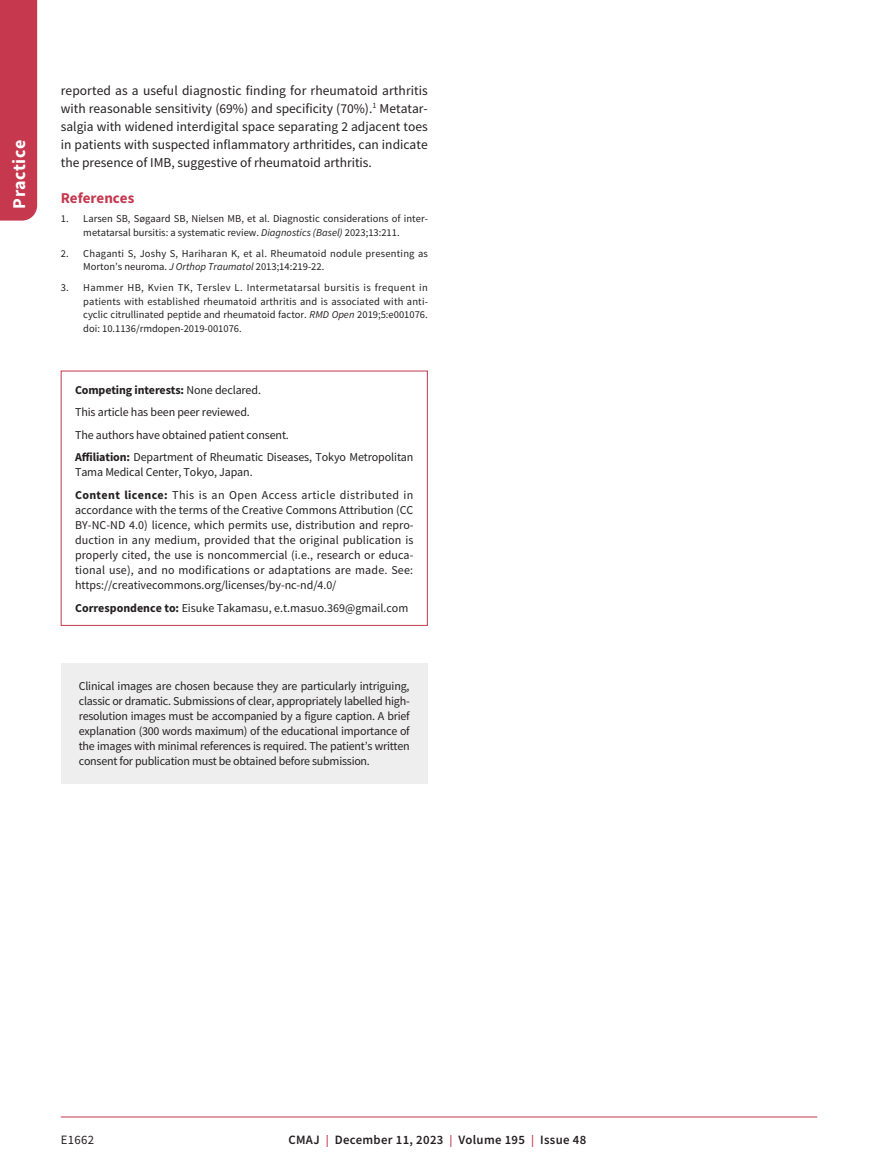
<style>
.page{position:relative;width:878px;height:1175px;background:#fff}
.page>*{position:absolute;margin:0;border:0;box-sizing:border-box;transform-origin:0 0}
.t1{font:700 18px "Source Sans Pro";letter-spacing:.025em;color:#fff}
.t2{font:700 15px "Source Sans Pro";color:#c5384e}
.t3{font:13.5px/18px "Source Sans Pro";color:#231f20;text-align:justify}
.t4{font:600 12.75px "Source Sans Pro";letter-spacing:.025em;color:#231f20}
.t5{font:12.75px "Source Sans Pro";letter-spacing:.025em;color:#231f20}
.t6{font:12px/15px "Source Sans Pro";letter-spacing:-.01em;color:#231f20;text-align:justify}
.t7{font:12px/22.5px "Source Sans Pro";letter-spacing:.03em;color:#231f20}
.t8{font:10.5px/13.5px "Source Sans Pro";color:#231f20;text-align:center}
.t9{font:10.5px/13.5px "Source Sans Pro";letter-spacing:.02em;color:#231f20}
.s1{font-style:italic}
.s2{font-weight:700}
.s3{font-size:12px;color:#c5384e}
</style>
<div class="page">
<div style="left:0;top:0;width:37px;height:220px;background:#c5384e"></div>
<hr style="left:61px;top:1116px;width:756px;height:1px;background:#c5384e">
<div style="left:61px;top:663px;width:367px;height:120px;background:#eeeeef"></div>
<div style="left:61px;top:370px;width:367px;height:256px;border:1px solid #c5384e"></div>
<h1 class="t1" style="left:7px;top:208px;width:70px;rotate:-90deg">Practice</h1>
<p class="t3" style="left:61px;top:81px;width:368px">reported as a useful diagnostic finding for rheumatoid arthritis with reasonable sensitivity (69%) and specificity (70%).<sup>1</sup> Metatar&shy;salgia with widened interdigital space separating 2 adjacent toes in patients with suspected inflammatory arthritides, can indicate the presence of IMB, suggestive of rheumatoid arthritis.</p>
<p class="t2" style="left:61px;top:187px;width:75px">References</p>
<p class="t8" style="left:61px;top:212px;width:369px">1. Larsen SB, Søgaard SB, Nielsen MB, et al. Diagnostic considerations of inter&shy;metatarsal bursitis: a systematic review. <span class="s1">Diagnostics (Basel)</span> 2023;13:211.</p>
<p class="t9" style="left:83px;top:246px;width:346px;text-indent:-23px">2. Chaganti S, Joshy S, Hariharan K, et al. Rheumatoid nodule presenting as<br>Morton’s neuroma. <span class="s1">J Orthop Traumatol</span> 2013;14:219-22.</p>
<p class="t8" style="left:83px;top:281px;width:346px;text-align:justify;text-indent:-23px">3. Hammer HB, Kvien TK, Terslev L. Intermetatarsal bursitis is frequent in patients with established rheumatoid arthritis and is associated with anti&shy;cyclic citrullinated peptide and rheumatoid factor. <span class="s1">RMD Open</span> 2019;5:e001076. doi: 10.1136/rmdopen-2019-001076.</p>
<p class="t6" style="left:75px;top:378px;width:340px;line-height:22.5px;text-align:left"><span class="s2">Competing interests:</span> None declared.<br>This article has been peer reviewed.<br>The authors have obtained patient consent.<br><span class="s2">Affiliation:</span> Department of Rheumatic Diseases, Tokyo Metropolitan</p>
<p class="t7" style="left:75px;top:461px;width:340px">Tama Medical Center, Tokyo, Japan.<br><span class="s2">Content licence:</span> This is an Open Access article distributed in</p>
<p class="t6" style="left:75px;top:502px;width:340px">accordance with the terms of the Creative Commons Attribution (CC BY-NC-ND 4.0) licence, which permits use, distribution and repro&shy;duction in any medium, provided that the original publication is properly cited, the use is noncommercial (i.e., research or educa&shy;tional use), and no modifications or adaptations are made. See: https://creativecommons.org/licenses/by-nc-nd/4.0/</p>
<p class="t6" style="left:75px;top:600px;width:335px"><span class="s2">Correspondence to:</span> Eisuke Takamasu, e.t.masuo.369@gmail.com</p>
<p class="t6" style="left:79px;top:678px;width:332px">Clinical images are chosen because they are particularly intriguing, classic or dramatic. Submissions of clear, appropriately labelled high&shy;resolution images must be accompanied by a figure caption. A brief explanation (300 words maximum) of the educational importance of the images with minimal references is required. The patient’s written consent for publication must be obtained before submission.</p>
<p class="t5" style="left:61px;top:1132px;width:35px">E1662</p>
<p class="t4" style="left:288px;top:1131px;width:299px">CMAJ <span class="s3">|</span> December 11, 2023 <span class="s3">|</span> Volume 195 <span class="s3">|</span> Issue 48</p>
</div>
